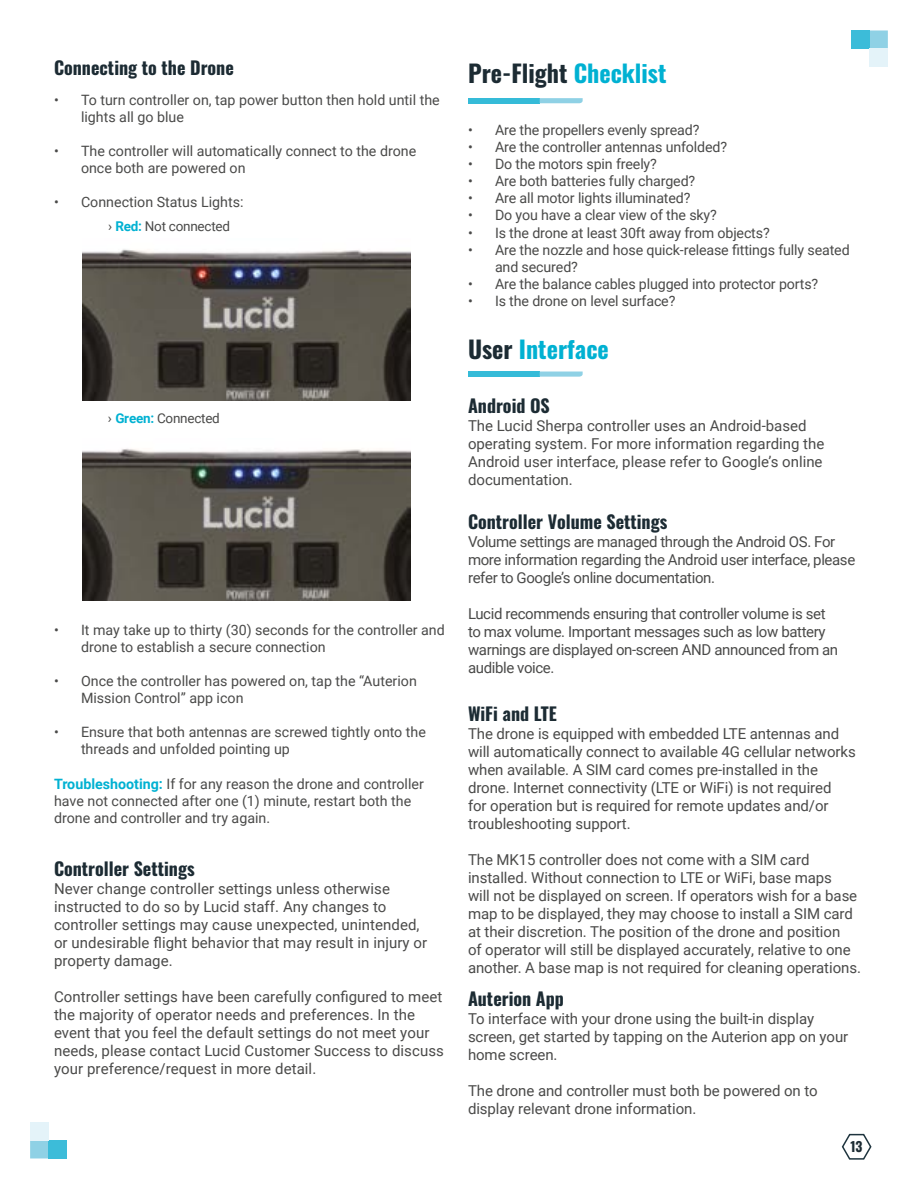
<style>
.page{position:relative;width:918px;height:1188px;background:#fff}
.page>*{position:absolute;margin:0;border:0;box-sizing:border-box;transform-origin:0 0}
.t1{font:24px "Oswald";color:#1c2b33}
.t2{font:24px "Oswald";color:#00b1d2}
.t3{font:18px "Oswald";color:#1c2b33}
.t4{font:15px/18px "Roboto";letter-spacing:-.005em;color:#4a4a49}
.t5{font:15px/18px "Roboto";letter-spacing:-.025em;color:#4a4a49}
.t6{font:14.25px/17.1px "Roboto";color:#4a4a49}
.t7{font:13.5px "Roboto";letter-spacing:-.02em;color:#4a4a49}
.t8{font:13.5px "Oswald";color:#1c2b33}
.s1{font-weight:700;color:#00b1d2}
.s2{color:#00b1d2}
.s3{color:#1c2b33}
</style>
<div class="page">
<svg style="left:841px;top:1133px;width:31px;height:27px"></svg>
<div style="left:851px;top:30px;width:18px;height:19px;background:#3cbcd9"></div>
<svg style="left:869px;top:30px;width:19px;height:19px"></svg>
<div style="left:869px;top:49px;width:19px;height:18px;background:#e4f3f9"></div>
<div style="left:49px;top:1140px;width:18px;height:18px;background:#3cbcd9"></div>
<svg style="left:30px;top:1140px;width:19px;height:18px"></svg>
<div style="left:30px;top:1122px;width:19px;height:18px;background:#e4f3f9"></div>
<img style="left:82px;top:249px;width:328px;height:152px">
<img style="left:82px;top:448px;width:328px;height:152px">
<div style="left:468px;top:98px;width:72px;height:5px;background:#35bbd8"></div>
<svg style="left:540px;top:98px;width:43px;height:5px"></svg>
<div style="left:468px;top:372px;width:72px;height:5px;background:#35bbd8"></div>
<svg style="left:540px;top:372px;width:43px;height:5px"></svg>
<p class="t3" style="left:54px;top:52px;width:181px">Connecting to the Drone</p>
<p class="t6" style="left:81px;top:90px;width:360px;text-indent:-27px">• To turn controller on, tap power button then hold until the lights all go blue</p>
<p class="t6" style="left:81px;top:142px;width:337px;text-indent:-27px">• The controller will automatically connect to the drone once both are powered on</p>
<p class="t6" style="left:54px;top:193px;width:191px">• Connection Status Lights:</p>
<p class="t7" style="left:108px;top:217px;width:124px">› <span class="s1">Red:</span> Not connected</p>
<p class="t7" style="left:108px;top:409px;width:113px">› <span class="s1">Green:</span> Connected</p>
<p class="t6" style="left:81px;top:621px;width:365px;text-indent:-27px">• It may take up to thirty (30) seconds for the controller and drone to establish a secure connection</p>
<p class="t6" style="left:81px;top:672px;width:337px;text-indent:-27px">• Once the controller has powered on, tap the “Auterion<br>Mission Control” app icon</p>
<p class="t6" style="left:81px;top:723px;width:347px;text-indent:-27px">• Ensure that both antennas are screwed tightly onto the threads and unfolded pointing up</p>
<p class="t6" style="left:54px;top:774px;width:371px"><span class="s1">Troubleshooting:</span> If for any reason the drone and controller have not connected after one (1) minute, restart both the drone and controller and try again.</p>
<p class="t3" style="left:54px;top:853px;width:142px">Controller Settings</p>
<p class="t4" style="left:54px;top:880px;width:375px">Never change controller settings unless otherwise instructed to do so by Lucid staff. Any changes to controller settings may cause unexpected, unintended, or undesirable flight behavior that may result in injury or property damage.</p>
<p class="t4" style="left:54px;top:988px;width:391px">Controller settings have been carefully configured to meet the majority of operator needs and preferences. In the event that you feel the default settings do not meet your needs, please contact Lucid Customer Success to discuss your preference/request in more detail.</p>
<h1 class="t1" style="left:468px;top:52px;width:200px">Pre-Flight <span class="s2">Checklist</span></h1>
<p class="t6" style="left:468px;top:121px;width:233px">• Are the propellers evenly spread?</p>
<p class="t6" style="left:468px;top:138px;width:261px">• Are the controller antennas unfolded?</p>
<p class="t6" style="left:468px;top:155px;width:190px">• Do the motors spin freely?</p>
<p class="t6" style="left:468px;top:172px;width:229px">• Are both batteries fully charged?</p>
<p class="t6" style="left:468px;top:189px;width:224px">• Are all motor lights illuminated?</p>
<p class="t6" style="left:468px;top:206px;width:250px">• Do you have a clear view of the sky?</p>
<p class="t6" style="left:468px;top:223px;width:303px">• Is the drone at least 30ft away from objects?</p>
<p class="t6" style="left:495px;top:241px;width:356px;text-indent:-27px">• Are the nozzle and hose quick-release fittings fully seated and secured?</p>
<p class="t6" style="left:468px;top:275px;width:352px">• Are the balance cables plugged into protector ports?</p>
<p class="t6" style="left:468px;top:292px;width:209px">• Is the drone on level surface?</p>
<h1 class="t2" style="left:468px;top:328px;width:142px"><span class="s3">User</span> Interface</h1>
<p class="t3" style="left:468px;top:390px;width:83px">Android OS</p>
<p class="t4" style="left:468px;top:416px;width:358px">The Lucid Sherpa controller uses an Android-based operating system. For more information regarding the Android user interface, please refer to Google’s online documentation.</p>
<p class="t3" style="left:468px;top:506px;width:201px">Controller Volume Settings</p>
<p class="t5" style="left:468px;top:532px;width:389px">Volume settings are managed through the Android OS. For more information regarding the Android user interface, please refer to Google’s online documentation.</p>
<p class="t5" style="left:468px;top:604px;width:372px">Lucid recommends ensuring that controller volume is set to max volume. Important messages such as low battery warnings are displayed on-screen AND announced from an audible voice.</p>
<p class="t3" style="left:468px;top:698px;width:90px">WiFi and LTE</p>
<p class="t4" style="left:468px;top:724px;width:389px">The drone is equipped with embedded LTE antennas and will automatically connect to available 4G cellular networks when available. A SIM card comes pre-installed in the drone. Internet connectivity (LTE or WiFi) is not required<br>for operation but is required for remote updates and/or troubleshooting support.</p>
<p class="t4" style="left:468px;top:850px;width:395px">The MK15 controller does not come with a SIM card installed. Without connection to LTE or WiFi, base maps<br>will not be displayed on screen. If operators wish for a base map to be displayed, they may choose to install a SIM card at their discretion. The position of the drone and position<br>of operator will still be displayed accurately, relative to one another. A base map is not required for cleaning operations.</p>
<p class="t3" style="left:468px;top:983px;width:98px">Auterion App</p>
<p class="t4" style="left:468px;top:1009px;width:382px">To interface with your drone using the built-in display screen, get started by tapping on the Auterion app on your home screen.</p>
<p class="t4" style="left:468px;top:1081px;width:351px">The drone and controller must both be powered on to display relevant drone information.</p>
<p class="t8" style="left:850px;top:1135px;width:14px">13</p>
</div>
